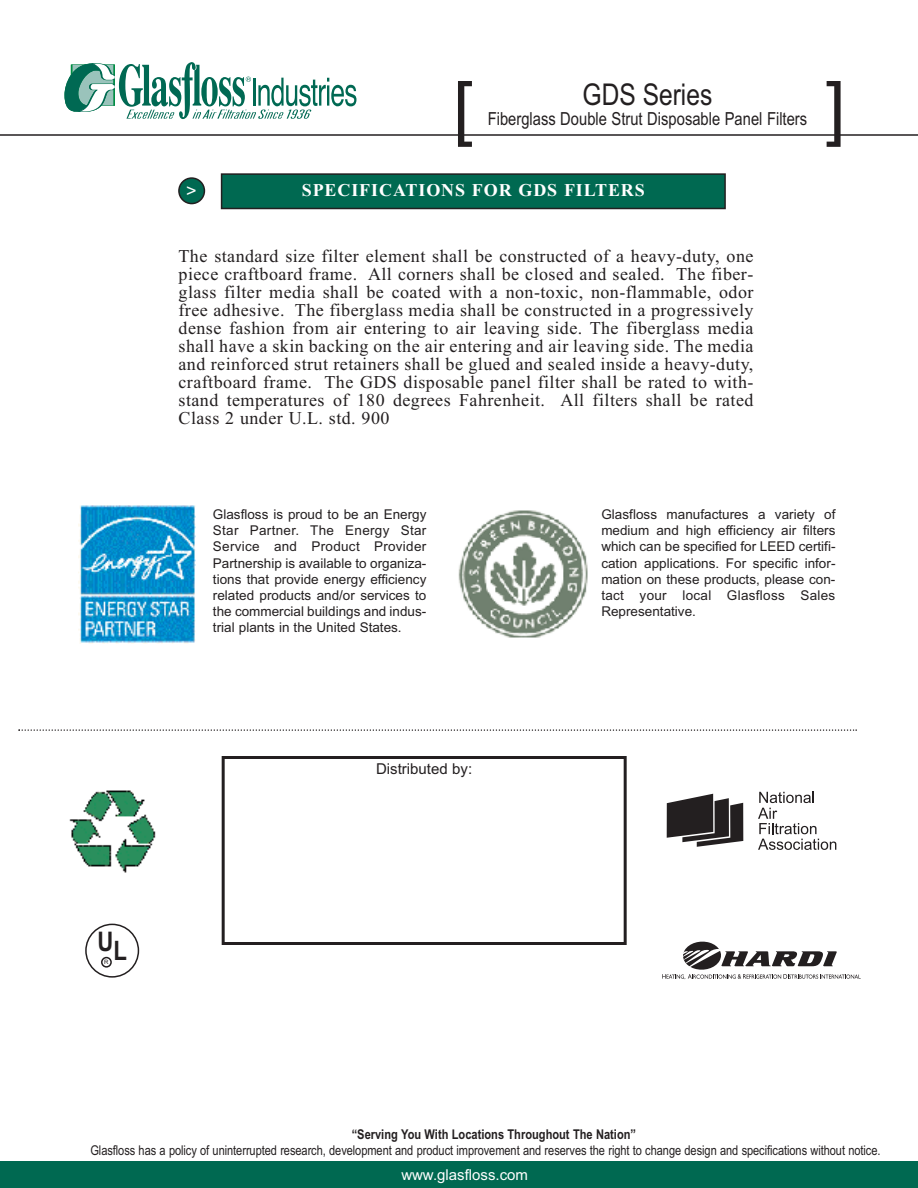
<style>
.page{position:relative;width:918px;height:1188px;background:#fff}
.page>*{position:absolute;margin:0;border:0;box-sizing:border-box;transform-origin:0 0}
.t1{font:72px "Arial";color:#231f20}
.t2{font:30px "Arial Narrow";color:#231f20}
.t3{font:700 27px "Arial Narrow";color:#231f20}
.t4{font:18px/18px "Times New Roman";letter-spacing:.025em;color:#231f20;text-align:justify}
.t5{font:18px "Arial Narrow";color:#231f20}
.t6{font:700 18px "Times New Roman";letter-spacing:.05em;color:#fff}
.t7{font:18px "Arial";color:#fff}
.t8{font:15px "Arial";color:#fff}
.t9{font:15px "Arial";color:#231f20}
.t10{font:13.5px/16.2px "Arial";color:#231f20;text-align:justify}
.t11{font:13.5px "Arial Narrow";letter-spacing:-.005em;color:#231f20}
.t12{font:700 13.5px "Arial Narrow";color:#231f20}
.t13{font:6px "Arial";color:#231f20}
</style>
<div class="page">
<hr style="left:0;top:134px;width:918px;height:2px;background:#231f20">
<svg style="left:18px;top:729px;width:839px;height:2px"></svg>
<div style="left:222px;top:174px;width:503px;height:34px;background:#006951"></div>
<div style="left:221px;top:173px;width:505px;height:36px;border:2px solid #231f20"></div>
<svg style="left:178px;top:177px;width:27px;height:27px"></svg>
<div style="left:0;top:1161px;width:918px;height:27px;background:#006951"></div>
<div style="left:222px;top:756px;width:405px;height:189px;border:3px solid #231f20"></div>
<svg style="left:85px;top:924px;width:54px;height:54px"></svg>
<svg style="left:64px;top:62px;width:292px;height:57px"></svg>
<svg style="left:662px;top:941px;width:199px;height:38px"></svg>
<svg style="left:667px;top:794px;width:76px;height:53px"></svg>
<svg style="left:758px;top:792px;width:78px;height:58px"></svg>
<img style="left:69px;top:790px;width:87px;height:83px">
<img style="left:78px;top:505px;width:117px;height:139px">
<img style="left:458px;top:510px;width:130px;height:128px">
<p class="t7" style="left:186px;top:180px;width:12px">&gt;</p>
<h1 class="t1" style="left:453px;top:66px;width:22px">[</h1>
<h1 class="t1" style="left:825px;top:66px;width:22px">]</h1>
<h2 class="t2" style="left:583px;top:77px;width:131px">GDS Series</h2>
<p class="t5" style="left:488px;top:108px;width:321px">Fiberglass Double Strut Disposable Panel Filters</p>
<p class="t6" style="left:302px;top:180px;width:345px">SPECIFICATIONS FOR GDS FILTERS</p>
<p class="t4" style="left:179px;top:247px;width:576px">The standard size filter element shall be constructed of a heavy-duty, one piece craftboard frame. All corners shall be closed and sealed. The fiber&shy;glass filter media shall be coated with a non-toxic, non-flammable, odor free adhesive. The fiberglass media shall be constructed in a progressively dense fashion from air entering to air leaving side. The fiberglass media shall have a skin backing on the air entering and air leaving side. The media and reinforced strut retainers shall be glued and sealed inside a heavy-duty, craftboard frame. The GDS disposable panel filter shall be rated to with&shy;stand temperatures of 180 degrees Fahrenheit. All filters shall be rated Class 2 under U.L. std. 900</p>
<h3 class="t3" style="left:97px;top:926px;width:17px">U</h3>
<p class="t13" style="left:104px;top:959px;width:6px">R</p>
<h3 class="t3" style="left:113px;top:935px;width:15px">L</h3>
<p class="t10" style="left:213px;top:506px;width:215px">Glasfloss is proud to be an Energy Star Partner. The Energy Star Service and Product Provider Partnership is available to organiza&shy;tions that provide energy efficiency related products and/or services to the commercial buildings and indus&shy;trial plants in the United States.</p>
<p class="t9" style="left:376px;top:760px;width:98px">Distributed by:</p>
<p class="t10" style="left:601px;top:506px;width:236px">Glasfloss manufactures a variety of medium and high efficiency air filters which can be specified for LEED certifi&shy;cation applications. For specific infor&shy;mation on these products, please con&shy;tact your local Glasfloss Sales Representative.</p>
<p class="t12" style="left:352px;top:1127px;width:286px">“Serving You With Locations Throughout The Nation”</p>
<p class="t11" style="left:90px;top:1143px;width:792px">Glasfloss has a policy of uninterrupted research, development and product improvement and reserves the right to change design and specifications without notice.</p>
<p class="t8" style="left:401px;top:1166px;width:128px">www.glasfloss.com</p>
</div>
